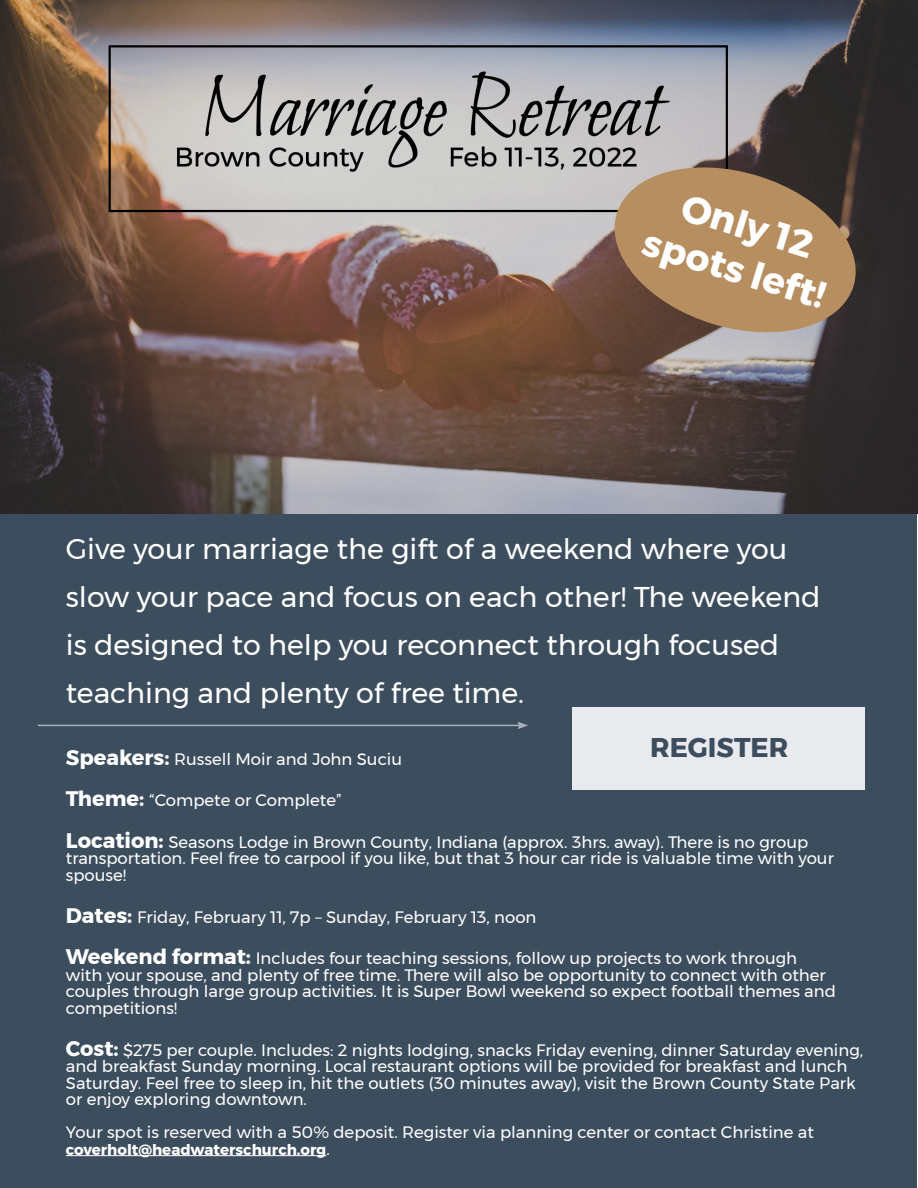
<style>
.page{position:relative;width:918px;height:1188px;background:#fff}
.page>*{position:absolute;margin:0;border:0;box-sizing:border-box;transform-origin:0 0}
.t1{font:700 37.5px "Montserrat";color:#fff}
.t2{font:28.5px/48px "Montserrat";color:#fff}
.t3{font:700 27px "Montserrat";color:#3c4d5d}
.t4{font:16.5px/16.5px "Montserrat";color:#fff}
.t5{font:700 15px "Montserrat";color:#fff}
.s1{font-weight:700;font-size:21px}
.s2{font-weight:400;font-size:16.5px}
</style>
<div class="page">
<div style="left:1px;top:505px;width:916px;height:683px;background:#3c4d5d"></div>
<hr style="left:66px;top:1155px;width:260px;height:1px;background:#fff">
<img style="left:0;top:0;width:918px;height:513px">
<div style="left:572px;top:707px;width:292px;height:83px;background:#e9eaee"></div>
<hr style="left:38px;top:725px;width:482px;height:1px;background:#a7afbf">
<svg style="left:518px;top:722px;width:10px;height:7px"></svg>
<svg style="left:604px;top:156px;width:262px;height:188px;background:#96785b"></svg>
<p class="t1" style="left:691px;top:177px;width:137px;rotate:17deg">Only 12</p>
<p class="t1" style="left:653px;top:212px;width:191px;rotate:17deg">spots left!</p>
<p class="t2" style="left:66px;top:524px;width:756px">Give your marriage the gift of a weekend where you slow your pace and focus on each other! The weekend is designed to help you reconnect through focused teaching and plenty of free time.</p>
<p class="t3" style="left:650px;top:726px;width:140px">REGISTER</p>
<p class="t4" style="left:66px;top:750px;width:338px"><span class="s1">Speakers:</span> Russell Moir and John Suciu</p>
<p class="t4" style="left:66px;top:792px;width:277px"><span class="s1">Theme:</span> “Compete or Complete”</p>
<p class="t4" style="left:66px;top:834px;width:770px"><span class="s1">Location:</span> Seasons Lodge in Brown County, Indiana (approx. 3hrs. away). There is no group transportation. Feel free to carpool if you like, but that 3 hour car ride is valuable time with your spouse!</p>
<p class="t4" style="left:66px;top:908px;width:472px"><span class="s1">Dates:</span> Friday, February 11, 7p – Sunday, February 13, noon</p>
<p class="t4" style="left:66px;top:950px;width:772px"><span class="s1">Weekend format:</span> Includes four teaching sessions, follow up projects to work through with your spouse, and plenty of free time. There will also be opportunity to connect with other couples through large group activities. It is Super Bowl weekend so expect football themes and competitions!</p>
<p class="t4" style="left:66px;top:1041px;width:799px"><span class="s1">Cost:</span> $275 per couple. Includes: 2 nights lodging, snacks Friday evening, dinner Saturday evening, and breakfast Sunday morning. Local restaurant options will be provided for breakfast and lunch Saturday. Feel free to sleep in, hit the outlets (30 minutes away), visit the Brown County State Park or enjoy exploring downtown.</p>
<p class="t4" style="left:66px;top:1124px;width:750px">Your spot is reserved with a 50% deposit. Register via planning center or contact Christine at</p>
<p class="t5" style="left:66px;top:1137px;width:265px">coverholt@headwaterschurch.org<span class="s2">.</span></p>
</div>
